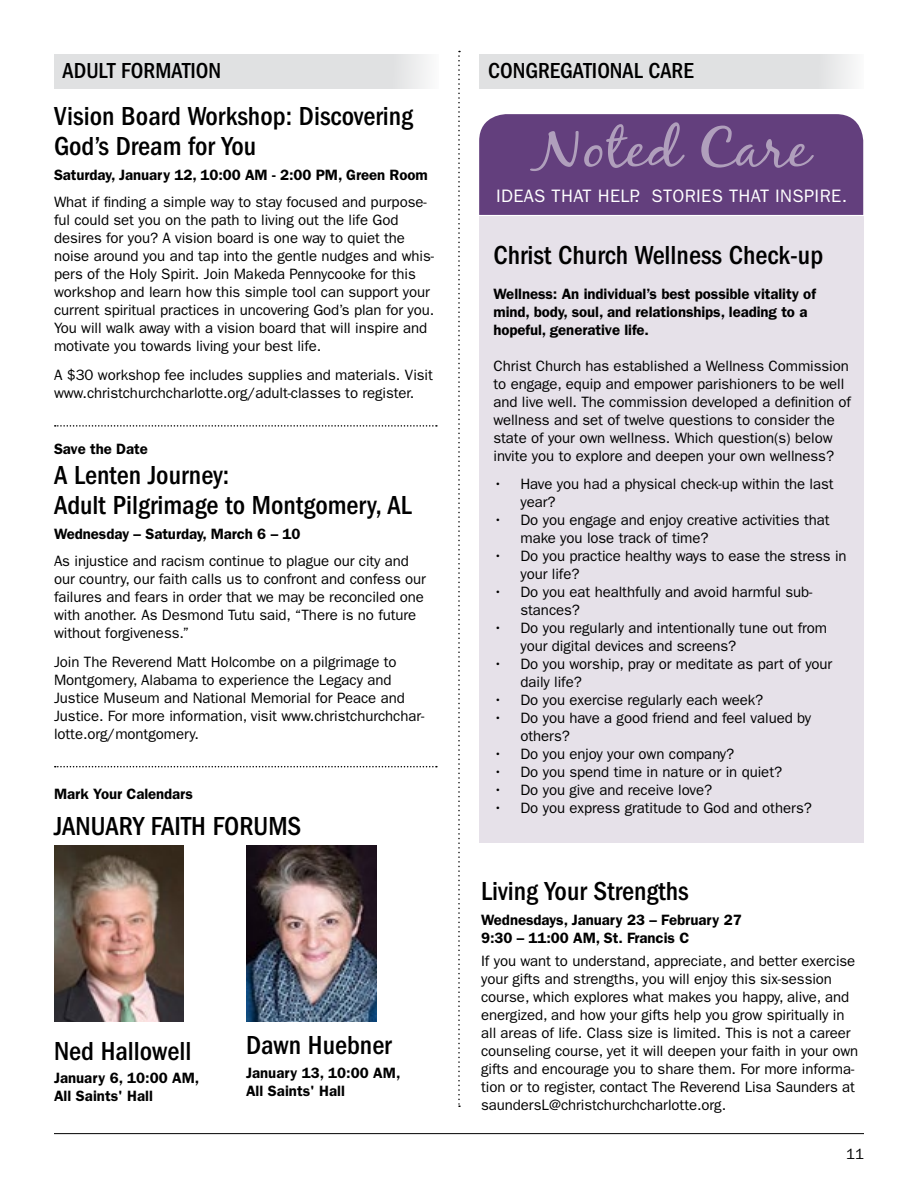
<style>
.page{position:relative;width:918px;height:1188px;background:#fff}
.page>*{position:absolute;margin:0;border:0;box-sizing:border-box;transform-origin:0 0}
.t1{font:54.15px "Black Jack";color:#b09fbc;scale:1.2 1}
.t2{font:500 condensed 27px/30px "ITC Franklin Gothic Std";color:#000}
.t3{font:500 condensed 22.5px "ITC Franklin Gothic Std";color:#000}
.t4{font:18px "ITC Franklin Gothic Std";letter-spacing:.02em;color:#fff}
.t5{font:15px/18px "ITC Franklin Gothic Std";letter-spacing:-.005em;color:#000}
.t6{font:600 15px/18px "ITC Franklin Gothic Std";letter-spacing:-.005em;color:#000}
</style>
<div class="page">
<div style="left:479px;top:216px;width:385px;height:627px;background:#e6e1e9"></div>
<hr style="left:54px;top:1133px;width:810px;height:1px;background:#000">
<div style="left:54px;top:54px;width:384px;height:34px;background:#e0e1e2"></div>
<svg style="left:55px;top:425px;width:382px;height:2px"></svg>
<svg style="left:55px;top:766px;width:382px;height:1px"></svg>
<div style="left:479px;top:114px;width:384px;height:101px;background:#633f7d"></div>
<svg style="left:458px;top:51px;width:2px;height:1056px"></svg>
<div style="left:480px;top:54px;width:384px;height:34px;background:#e0e1e2"></div>
<img style="left:246px;top:845px;width:130px;height:176px">
<img style="left:54px;top:845px;width:129px;height:176px">
<h3 class="t3" style="left:63px;top:58px;width:160px">ADULT FORMATION</h3>
<h2 class="t2" style="left:54px;top:101px;width:361px">Vision Board Workshop: Discovering<br>God’s Dream for You</h2>
<p class="t6" style="left:54px;top:166px;width:375px">Saturday, January 12, 10:00 AM - 2:00 PM, Green Room</p>
<p class="t5" style="left:54px;top:193px;width:382px">What if finding a simple way to stay focused and purpose&shy;ful could set you on the path to living out the life God desires for you? A vision board is one way to quiet the noise around you and tap into the gentle nudges and whis&shy;pers of the Holy Spirit. Join Makeda Pennycooke for this workshop and learn how this simple tool can support your current spiritual practices in uncovering God’s plan for you.<br>You will walk away with a vision board that will inspire and motivate you towards living your best life.</p>
<p class="t5" style="left:54px;top:366px;width:380px">A $30 workshop fee includes supplies and materials. Visit www.christchurchcharlotte.org/adult-classes to register.</p>
<p class="t6" style="left:54px;top:439px;width:95px">Save the Date</p>
<h2 class="t2" style="left:54px;top:460px;width:359px">A Lenten Journey:<br>Adult Pilgrimage to Montgomery, AL</h2>
<p class="t6" style="left:54px;top:525px;width:248px">Wednesday – Saturday, March 6 – 10</p>
<p class="t5" style="left:54px;top:552px;width:374px">As injustice and racism continue to plague our city and our country, our faith calls us to confront and confess our failures and fears in order that we may be reconciled one with another. As Desmond Tutu said, “There is no future without forgiveness.”</p>
<p class="t5" style="left:54px;top:653px;width:372px">Join The Reverend Matt Holcombe on a pilgrimage to Montgomery, Alabama to experience the Legacy and Justice Museum and National Memorial for Peace and Justice. For more information, visit www.christchurchchar&shy;lotte.org/montgomery.</p>
<p class="t6" style="left:54px;top:785px;width:141px">Mark Your Calendars</p>
<h2 class="t2" style="left:54px;top:811px;width:249px">JANUARY FAITH FORUMS</h2>
<h2 class="t2" style="left:54px;top:1036px;width:139px">Ned Hallowell</h2>
<p class="t6" style="left:54px;top:1069px;width:147px">January 6, 10:00 AM,<br>All Saints' Hall</p>
<h2 class="t2" style="left:246px;top:1030px;width:147px">Dawn Huebner</h2>
<p class="t6" style="left:246px;top:1063px;width:156px">January 13, 10:00 AM,<br>All Saints' Hall</p>
<h3 class="t3" style="left:488px;top:58px;width:207px">CONGREGATIONAL CARE</h3>
<h1 class="t1" style="left:534px;top:115px;width:231px">Noted Care</h1>
<p class="t4" style="left:496px;top:185px;width:353px">IDEAS THAT HELP. STORIES THAT INSPIRE.</p>
<h2 class="t2" style="left:494px;top:241px;width:331px">Christ Church Wellness Check-up</h2>
<p class="t6" style="left:494px;top:284px;width:324px">Wellness: An individual’s best possible vitality of mind, body, soul, and relationships, leading to a hopeful, generative life.</p>
<p class="t5" style="left:494px;top:357px;width:359px">Christ Church has established a Wellness Commission to engage, equip and empower parishioners to be well and live well. The commission developed a definition of wellness and set of twelve questions to consider the state of your own wellness. Which question(s) below invite you to explore and deepen your own wellness?</p>
<p class="t5" style="left:520px;top:475px;width:315px;text-indent:-27px">• Have you had a physical check-up within the last year?</p>
<p class="t5" style="left:520px;top:511px;width:311px;text-indent:-27px">• Do you engage and enjoy creative activities that make you lose track of time?</p>
<p class="t5" style="left:520px;top:547px;width:328px;text-indent:-27px">• Do you practice healthy ways to ease the stress in your life?</p>
<p class="t5" style="left:520px;top:583px;width:294px;text-indent:-27px">• Do you eat healthfully and avoid harmful sub&shy;stances?</p>
<p class="t5" style="left:520px;top:619px;width:308px;text-indent:-27px">• Do you regularly and intentionally tune out from your digital devices and screens?</p>
<p class="t5" style="left:520px;top:655px;width:313px;text-indent:-27px">• Do you worship, pray or meditate as part of your daily life?</p>
<p class="t5" style="left:494px;top:691px;width:271px">• Do you exercise regularly each week?</p>
<p class="t5" style="left:520px;top:709px;width:292px;text-indent:-27px">• Do you have a good friend and feel valued by others?</p>
<p class="t5" style="left:494px;top:745px;width:242px">• Do you enjoy your own company?</p>
<p class="t5" style="left:494px;top:763px;width:290px">• Do you spend time in nature or in quiet?</p>
<p class="t5" style="left:494px;top:781px;width:220px">• Do you give and receive love?</p>
<p class="t5" style="left:494px;top:799px;width:320px">• Do you express gratitude to God and others?</p>
<h2 class="t2" style="left:481px;top:876px;width:209px">Living Your Strengths</h2>
<p class="t6" style="left:481px;top:911px;width:262px">Wednesdays, January 23 – February 27<br>9:30 – 11:00 AM, St. Francis C</p>
<p class="t5" style="left:481px;top:952px;width:379px">If you want to understand, appreciate, and better exercise your gifts and strengths, you will enjoy this six-session course, which explores what makes you happy, alive, and energized, and how your gifts help you grow spiritually in all areas of life. Class size is limited. This is not a career counseling course, yet it will deepen your faith in your own gifts and encourage you to share them. For more informa&shy;tion or to register, contact The Reverend Lisa Saunders at saundersL@christchurchcharlotte.org.</p>
<p class="t5" style="left:846px;top:1145px;width:19px">11</p>
</div>
